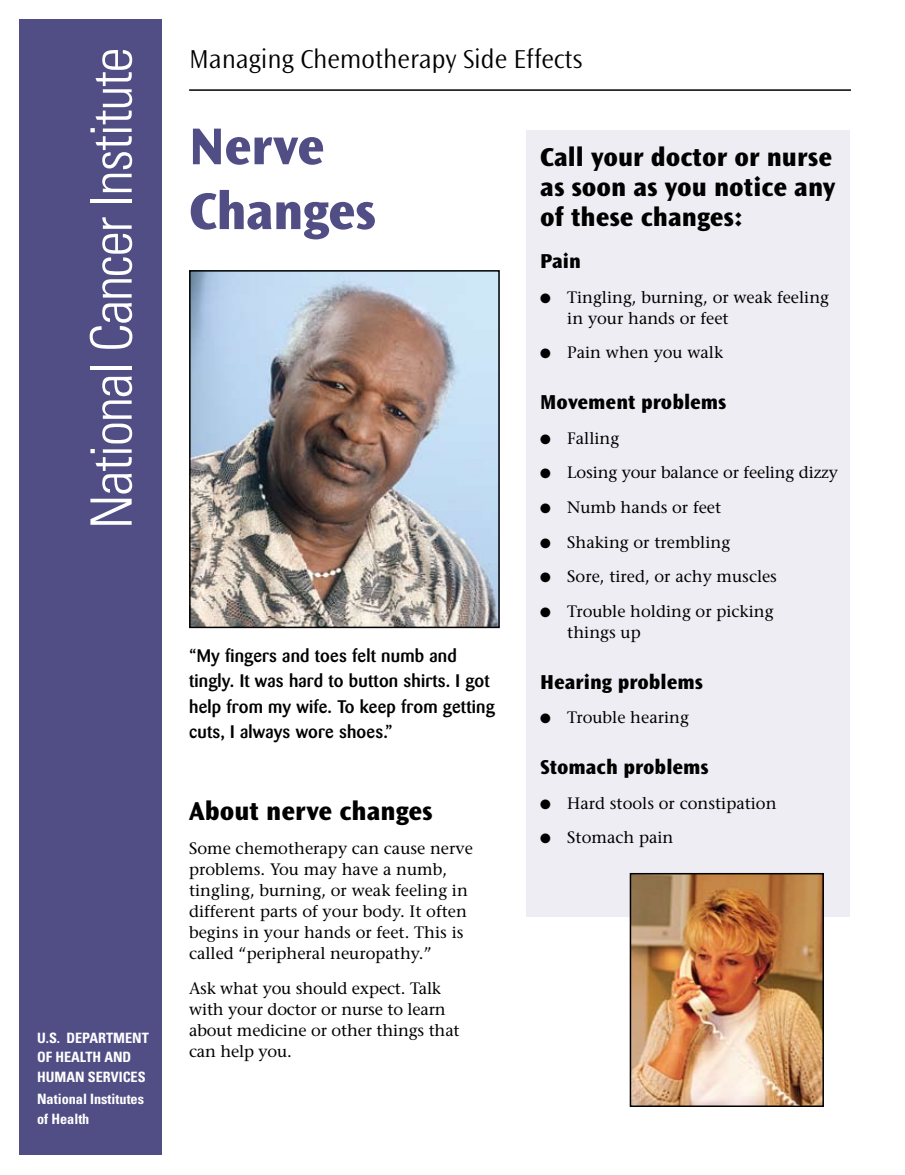
<style>
.page{position:relative;width:905px;height:1175px;background:#fff}
.page>*{position:absolute;margin:0;border:0;box-sizing:border-box;transform-origin:0 0}
.t1{font:300 condensed 57px "Univers";letter-spacing:-.025em;color:#fff}
.t2{font:800 54px/64.8px "Ocean Sans";letter-spacing:-.01em;color:#514e86}
.t3{font:800 27px/30px "Ocean Sans";color:#000}
.t4{font:300 27px "Ocean Sans";color:#000}
.t5{font:800 21px "Ocean Sans";color:#000}
.t6{font:500 18px/25.5px "Barmeno";letter-spacing:.01em;color:#000}
.t7{font:16.5px/21px "Stone Serif";color:#000}
.t8{font:700 condensed 14.25px/19.5px "Univers";color:#fff}
</style>
<div class="page">
<div style="left:526px;top:130px;width:324px;height:787px;background:#eeedf3"></div>
<div style="left:20px;top:19px;width:142px;height:1135px;background:#514e86"></div>
<hr style="left:189px;top:89px;width:661px;height:2px;background:#000">
<img style="left:192px;top:273px;width:305px;height:352px">
<div style="left:189px;top:270px;width:311px;height:358px;border:2px solid #000"></div>
<img style="left:632px;top:876px;width:189px;height:228px">
<div style="left:629px;top:873px;width:195px;height:234px;border:2px solid #000"></div>
<p class="t1" style="left:77px;top:529px;width:483px;rotate:-90deg">National Cancer Institute</p>
<p class="t8" style="left:37px;top:1028px;width:113px">U.S. DEPARTMENT<br>OF HEALTH AND<br>HUMAN SERVICES</p>
<p class="t8" style="left:37px;top:1089px;width:108px">NATIONAL INSTITUTES<br>OF HEALTH</p>
<h2 class="t4" style="left:189px;top:44px;width:394px">Managing Chemotherapy Side Effects</h2>
<p class="t2" style="left:189px;top:115px;width:188px">Nerve<br>Changes</p>
<p class="t6" style="left:189px;top:643px;width:307px">“My fingers and toes felt numb and tingly. It was hard to button shirts. I got help from my wife. To keep from getting cuts, I always wore shoes.”</p>
<h2 class="t3" style="left:189px;top:796px;width:245px">About nerve changes</h2>
<p class="t7" style="left:189px;top:837px;width:285px">Some chemotherapy can cause nerve problems. You may have a numb, tingling, burning, or weak feeling in different parts of your body. It often begins in your hands or feet. This is called “peripheral neuropathy.”</p>
<p class="t7" style="left:189px;top:977px;width:272px">Ask what you should expect. Talk with your doctor or nurse to learn about medicine or other things that can help you.</p>
<h2 class="t3" style="left:540px;top:143px;width:297px">Call your doctor or nurse as soon as you notice any of these changes:</h2>
<h3 class="t5" style="left:540px;top:250px;width:42px">Pain</h3>
<p class="t7" style="left:567px;top:287px;width:263px;text-indent:-27px">● Tingling, burning, or weak feeling in your hands or feet</p>
<p class="t7" style="left:540px;top:342px;width:184px">● Pain when you walk</p>
<h3 class="t5" style="left:540px;top:391px;width:187px">Movement problems</h3>
<p class="t7" style="left:540px;top:428px;width:81px">● Falling</p>
<p class="t7" style="left:540px;top:462px;width:299px">● Losing your balance or feeling dizzy</p>
<p class="t7" style="left:540px;top:497px;width:182px">● Numb hands or feet</p>
<p class="t7" style="left:540px;top:531px;width:191px">● Shaking or trembling</p>
<p class="t7" style="left:540px;top:566px;width:238px">● Sore, tired, or achy muscles</p>
<p class="t7" style="left:540px;top:600px;width:235px">● Trouble holding or picking</p>
<p class="t7" style="left:567px;top:621px;width:75px">things up</p>
<h3 class="t5" style="left:540px;top:670px;width:164px">Hearing problems</h3>
<p class="t7" style="left:540px;top:707px;width:150px">● Trouble hearing</p>
<h3 class="t5" style="left:540px;top:755px;width:170px">Stomach problems</h3>
<p class="t7" style="left:540px;top:792px;width:238px">● Hard stools or constipation</p>
<p class="t7" style="left:540px;top:827px;width:135px">● Stomach pain</p>
</div>
